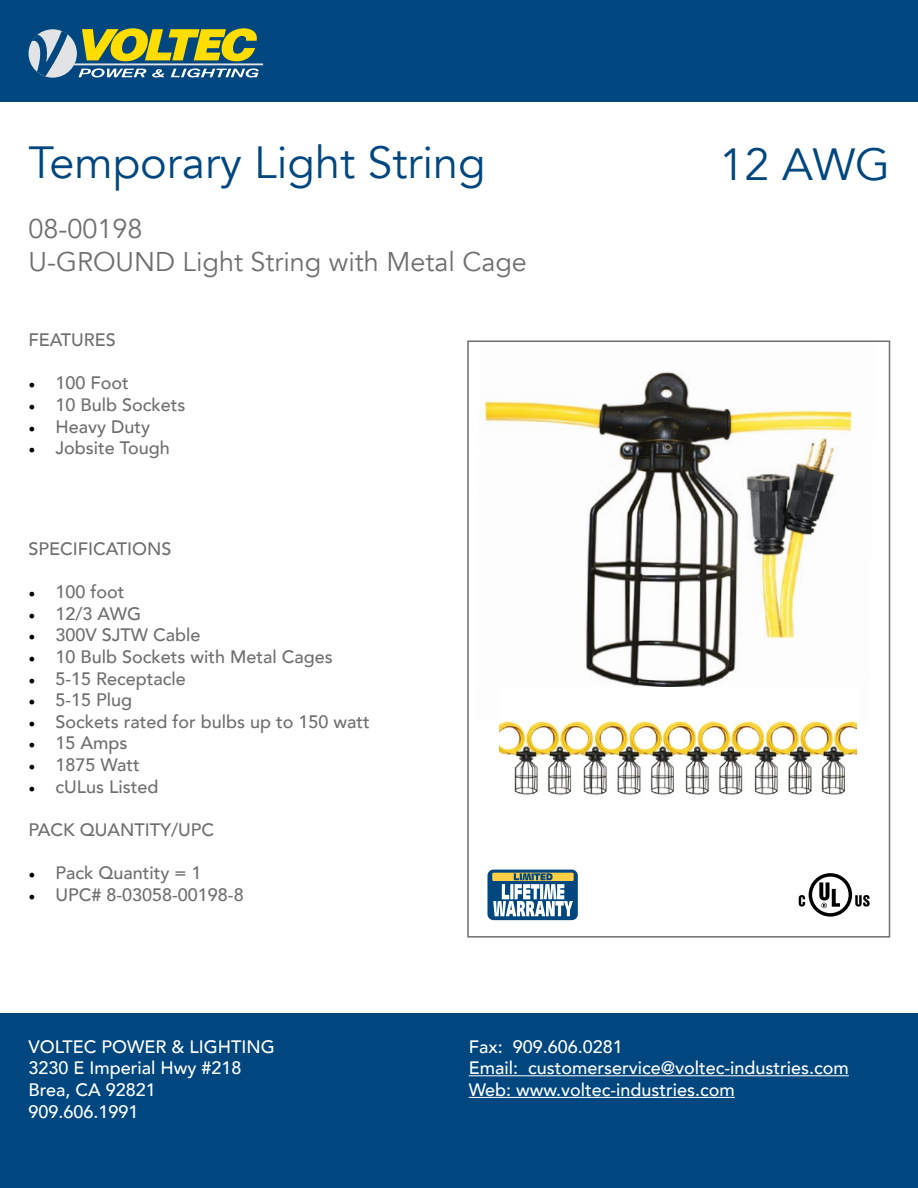
<style>
.page{position:relative;width:918px;height:1188px;background:#fff}
.page>*{position:absolute;margin:0;border:0;box-sizing:border-box;transform-origin:0 0}
.t1{font:45px "Avenir";color:#00467f}
.t2{font:27px "Avenir";color:#706e6e}
.t3{font:500 18px "Avenir";color:#706e6e}
.t4{font:500 18px "Avenir";color:#fff}
.s1{font-family:"Minion Pro";font-weight:400;color:#000}
</style>
<div class="page">
<div style="left:0;top:0;width:918px;height:102px;background:#00467f"></div>
<div style="left:0;top:1013px;width:918px;height:175px;background:#00467f"></div>
<hr style="left:74px;top:63px;width:189px;height:2px;background:#e2e3e4">
<svg style="left:29px;top:28px;width:230px;height:49px"></svg>
<hr style="left:469px;top:1075px;width:380px;height:1px;background:#fff">
<hr style="left:469px;top:1097px;width:266px;height:1px;background:#fff">
<img style="left:484px;top:372px;width:373px;height:353px">
<div style="left:467px;top:340px;width:423px;height:598px;border:2px solid #706e6e"></div>
<svg style="left:488px;top:870px;width:90px;height:50px"></svg>
<svg style="left:492px;top:873px;width:82px;height:8px"></svg>
<svg style="left:493px;top:873px;width:80px;height:43px"></svg>
<svg style="left:799px;top:873px;width:71px;height:44px"></svg>
<img style="left:500px;top:687px;width:356px;height:108px">
<p class="t1" style="left:28px;top:136px;width:459px">Temporary Light String</p>
<p class="t2" style="left:28px;top:213px;width:116px">08-00198</p>
<p class="t2" style="left:28px;top:245px;width:500px">U-GROUND Light String with Metal Cage</p>
<p class="t3" style="left:28px;top:324px;width:89px">FEATURES</p>
<p class="t3" style="left:28px;top:367px;width:102px"><span class="s1">•</span> 100 Foot</p>
<p class="t3" style="left:28px;top:389px;width:159px"><span class="s1">•</span> 10 Bulb Sockets</p>
<p class="t3" style="left:28px;top:411px;width:123px"><span class="s1">•</span> Heavy Duty</p>
<p class="t3" style="left:28px;top:432px;width:143px"><span class="s1">•</span> Jobsite Tough</p>
<p class="t3" style="left:28px;top:533px;width:145px">SPECIFICATIONS</p>
<p class="t3" style="left:28px;top:576px;width:98px"><span class="s1">•</span> 100 foot</p>
<p class="t3" style="left:28px;top:598px;width:114px"><span class="s1">•</span> 12/3 AWG</p>
<p class="t3" style="left:28px;top:620px;width:174px"><span class="s1">•</span> 300V SJTW Cable</p>
<p class="t3" style="left:28px;top:641px;width:306px"><span class="s1">•</span> 10 Bulb Sockets with Metal Cages</p>
<p class="t3" style="left:28px;top:663px;width:159px"><span class="s1">•</span> 5-15 Receptacle</p>
<p class="t3" style="left:28px;top:684px;width:105px"><span class="s1">•</span> 5-15 Plug</p>
<p class="t3" style="left:28px;top:706px;width:343px"><span class="s1">•</span> Sockets rated for bulbs up to 150 watt</p>
<p class="t3" style="left:28px;top:728px;width:101px"><span class="s1">•</span> 15 Amps</p>
<p class="t3" style="left:28px;top:749px;width:113px"><span class="s1">•</span> 1875 Watt</p>
<p class="t3" style="left:28px;top:771px;width:132px"><span class="s1">•</span> cULus Listed</p>
<p class="t3" style="left:28px;top:814px;width:187px">PACK QUANTITY/UPC</p>
<p class="t3" style="left:28px;top:857px;width:175px"><span class="s1">•</span> Pack Quantity = 1</p>
<p class="t3" style="left:28px;top:879px;width:217px"><span class="s1">•</span> UPC# 8-03058-00198-8</p>
<p class="t1" style="left:720px;top:138px;width:172px">12 AWG</p>
<p class="t4" style="left:28px;top:1031px;width:248px">VOLTEC POWER &amp; LIGHTING</p>
<p class="t4" style="left:28px;top:1053px;width:215px">3230 E Imperial Hwy #218</p>
<p class="t4" style="left:28px;top:1074px;width:129px">Brea, CA 92821</p>
<p class="t4" style="left:28px;top:1096px;width:112px">909.606.1991</p>
<p class="t4" style="left:469px;top:1031px;width:156px">Fax: 909.606.0281</p>
<p class="t4" style="left:469px;top:1053px;width:382px">Email: customerservice@voltec-industries.com</p>
<p class="t4" style="left:469px;top:1074px;width:268px">Web: www.voltec-industries.com</p>
</div>
